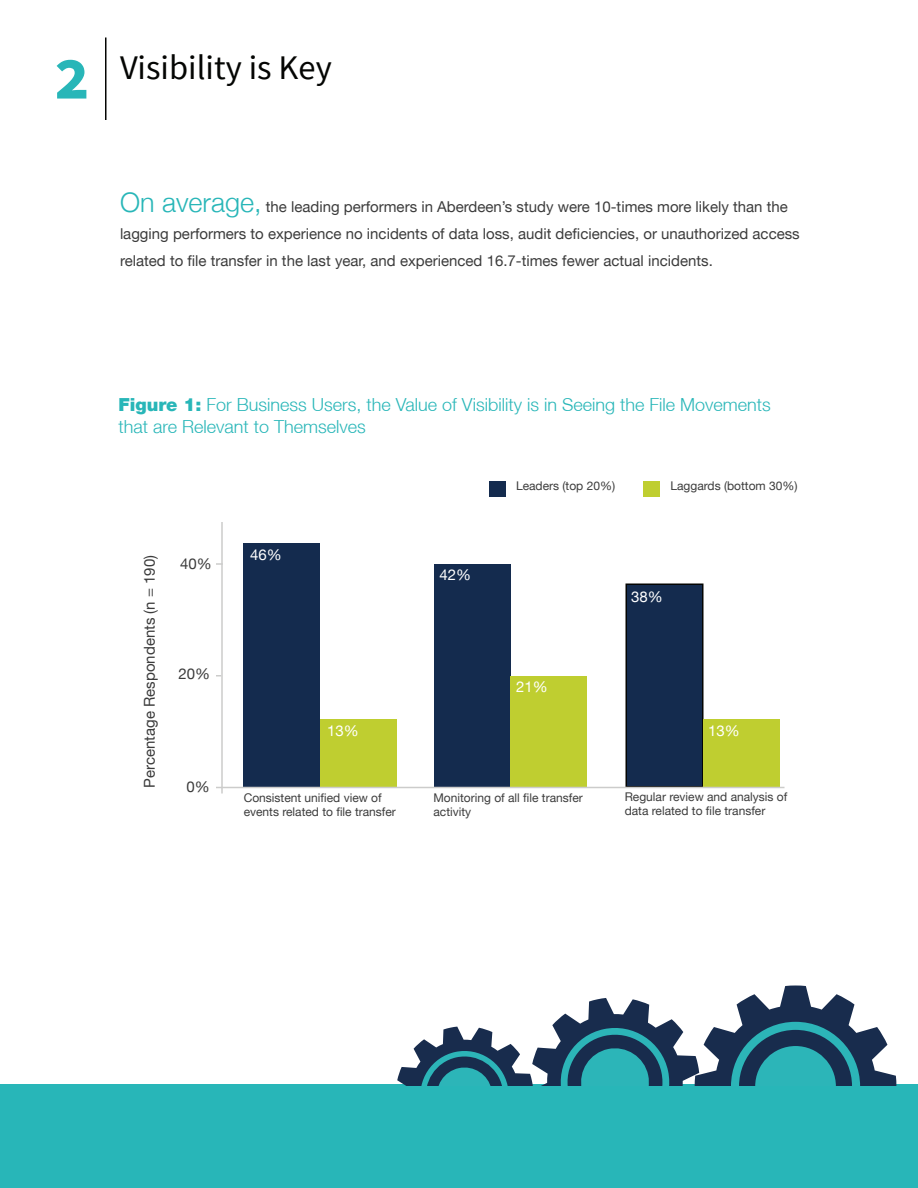
<style>
.page{position:relative;width:918px;height:1188px;background:#fff}
.page>*{position:absolute;margin:0;border:0;box-sizing:border-box;transform-origin:0 0}
.t1{font:34.5px "Source Sans Pro";color:#040503}
.t2{font:300 18px/21.6px "Helvetica Neue LT";color:#28b6b8}
.t3{font:15px/27px "Helvetica Neue LT";color:#3c3c3c}
.t4{font:15px "Helvetica Neue LT";color:#fff}
.t5{font:12px/14.4px "Helvetica Neue LT";color:#3c3c3c}
.s1{font-family:"Source Code Pro";font-weight:900;font-size:60px;color:#28b6b8}
.s2{font-family:"Helvetica Neue";font-weight:300;font-size:27px;color:#28b6b8}
.s3{font-weight:900}
</style>
<div class="page">
<div style="left:0;top:1084px;width:918px;height:104px;background:#28b6b8"></div>
<svg style="left:397px;top:986px;width:499px;height:99px"></svg>
<hr style="left:105px;top:38px;width:1px;height:82px;background:#040503">
<div style="left:244px;top:543px;width:76px;height:245px;background:#142b4e"></div>
<div style="left:434px;top:564px;width:77px;height:224px;background:#142b4e"></div>
<div style="left:626px;top:584px;width:77px;height:203px;background:#142b4e"></div>
<div style="left:626px;top:584px;width:78px;height:204px;border:2px solid #040503"></div>
<div style="left:320px;top:719px;width:77px;height:69px;background:#bfce30"></div>
<div style="left:511px;top:676px;width:76px;height:112px;background:#bfce30"></div>
<div style="left:704px;top:719px;width:76px;height:69px;background:#bfce30"></div>
<hr style="left:221px;top:522px;width:2px;height:272px;background:#cccccb">
<hr style="left:216px;top:787px;width:568px;height:1px;background:#cccccb">
<div style="left:489px;top:482px;width:16px;height:15px;background:#142b4e"></div>
<div style="left:644px;top:482px;width:16px;height:15px;background:#bfce30"></div>
<h1 class="t1" style="left:54px;top:47px;width:279px"><span class="s1">2</span> Visibility is Key</h1>
<p class="t3" style="left:120px;top:193px;width:681px"><span class="s2">On average,</span> the leading performers in Aberdeen’s study were 10-times more likely than the lagging performers to experience no incidents of data loss, audit deficiencies, or unauthorized access related to file transfer in the last year, and experienced 16.7-times fewer actual incidents.</p>
<p class="t2" style="left:118px;top:394px;width:654px"><span class="s3">Figure 1:</span> For Business Users, the Value of Visibility is in Seeing the File Movements that are Relevant to Themselves</p>
<p class="t3" style="left:136px;top:788px;width:234px;rotate:-90deg">Percentage Respondents (n = 190)</p>
<p class="t3" style="left:180px;top:550px;width:33px">40%</p>
<p class="t3" style="left:178px;top:660px;width:33px">20%</p>
<p class="t3" style="left:186px;top:773px;width:25px">0%</p>
<p class="t4" style="left:250px;top:545px;width:33px">46%</p>
<p class="t4" style="left:327px;top:721px;width:33px">13%</p>
<p class="t4" style="left:439px;top:566px;width:33px">42%</p>
<p class="t5" style="left:516px;top:478px;width:101px">Leaders (top 20%)</p>
<p class="t5" style="left:671px;top:478px;width:129px">Laggards (bottom 30%)</p>
<p class="t4" style="left:516px;top:677px;width:33px">21%</p>
<p class="t4" style="left:631px;top:587px;width:33px">38%</p>
<p class="t4" style="left:708px;top:721px;width:33px">13%</p>
<p class="t5" style="left:244px;top:790px;width:154px">Consistent unified view of events related to file transfer</p>
<p class="t5" style="left:434px;top:790px;width:151px">Monitoring of all file transfer activity</p>
<p class="t5" style="left:625px;top:789px;width:164px">Regular review and analysis of data related to file transfer</p>
</div>
